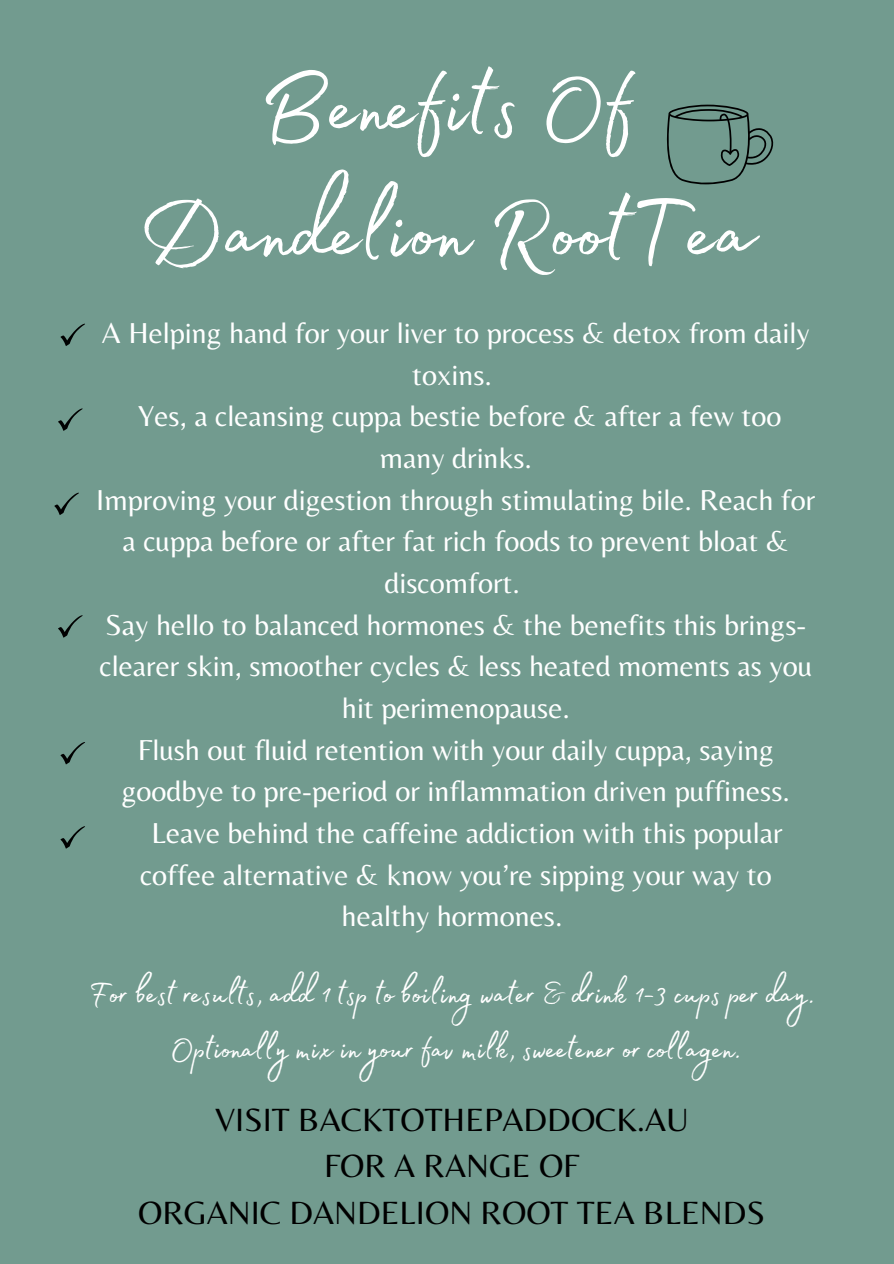
<style>
.page{position:relative;width:894px;height:1264px;background:#fff}
.page>*{position:absolute;margin:0;border:0;box-sizing:border-box;transform-origin:0 0}
.t1{font:113.4px/126px "Madelyn Fill";color:#fff;text-align:center}
.t2{font:40.95px/54.8px "Madelyn Fill";color:#fff;text-align:center}
.t3{font:33.45px/46.2px "Belleza";color:#000;text-align:center}
.t4{font:30px/41.7px "Belleza";color:#fff;text-align:center}
</style>
<div class="page">
<div style="left:0;top:0;width:893px;height:1263px;background:#729b8f"></div>
<svg style="left:666px;top:104px;width:108px;height:80px"></svg>
<svg style="left:60px;top:323px;width:25px;height:23px"></svg>
<svg style="left:58px;top:408px;width:25px;height:23px"></svg>
<svg style="left:54px;top:492px;width:25px;height:23px"></svg>
<svg style="left:58px;top:615px;width:25px;height:22px"></svg>
<svg style="left:60px;top:742px;width:25px;height:22px"></svg>
<svg style="left:60px;top:826px;width:25px;height:22px"></svg>
<h1 class="t1" style="left:139px;top:23px;width:616px">Benefits Of<br>Dandelion RootTea</h1>
<p class="t4" style="left:102px;top:312px;width:709px">A Helping hand for your liver to process &amp; detox from daily toxins.</p>
<p class="t4" style="left:138px;top:395px;width:645px">Yes, a cleansing cuppa bestie before &amp; after a few too many drinks.</p>
<p class="t4" style="left:96px;top:478px;width:720px">Improving your digestion through stimulating bile. Reach for a cuppa before or after fat rich foods to prevent bloat &amp; discomfort.</p>
<p class="t4" style="left:100px;top:603px;width:713px">Say hello to balanced hormones &amp; the benefits this brings&shy;clearer skin, smoother cycles &amp; less heated moments as you hit perimenopause.</p>
<p class="t4" style="left:122px;top:728px;width:669px">Flush out fluid retention with your daily cuppa, saying goodbye to pre-period or inflammation driven puffiness.</p>
<p class="t4" style="left:151px;top:811px;width:632px">Leave behind the caffeine addiction with this popular</p>
<p class="t4" style="left:140px;top:853px;width:633px">coffee alternative &amp; know you’re sipping your way to</p>
<p class="t4" style="left:341px;top:894px;width:222px">healthy hormones.</p>
<p class="t2" style="left:89px;top:959px;width:727px">For best results, add 1 tsp to boiling water &amp; drink 1-3 cups per day.<br>Optionally mix in your fav milk, sweetener or collagen.</p>
<p class="t3" style="left:138px;top:1096px;width:628px">VISIT BACKTOTHEPADDOCK.AU<br>FOR A RANGE OF<br>ORGANIC DANDELION ROOT TEA BLENDS</p>
</div>
